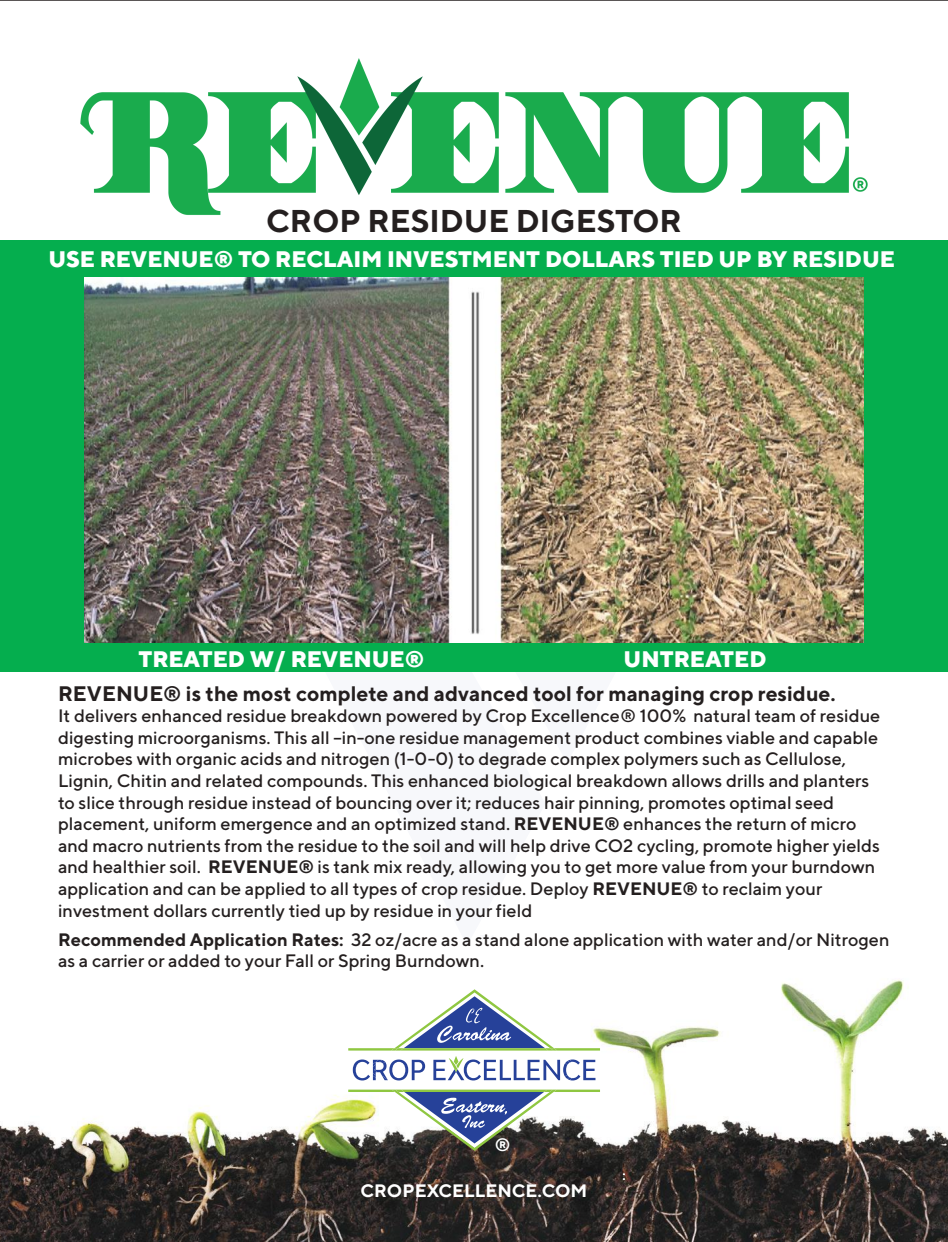
<style>
.page{position:relative;width:948px;height:1242px;background:#fff}
.page>*{position:absolute;margin:0;border:0;box-sizing:border-box;transform-origin:0 0}
.t1{font:700 31.5px "TT Norms";color:#241f1f}
.t2{font:800 22.5px "TT Norms";color:#fff}
.t3{font:700 21px "TT Norms";color:#241f1f}
.t4{font:500 18px/21.6px "TT Norms";color:#241f1f}
.t5{font:700 18px "TT Norms";color:#fff}
.s1{font-weight:700}
</style>
<div class="page">
<img style="left:0;top:980px;width:948px;height:262px">
<div style="left:348px;top:1049px;width:252px;height:41px;background:#fff"></div>
<svg style="left:348px;top:1090px;width:252px;height:61px"></svg>
<svg style="left:348px;top:989px;width:252px;height:92px"></svg>
<svg style="left:623px;top:1173px;width:2px;height:7px"></svg>
<img style="left:80px;top:58px;width:788px;height:157px">
<div style="left:0;top:240px;width:948px;height:432px;background:#05ae4e"></div>
<img style="left:85px;top:277px;width:778px;height:365px">
<h1 class="t1" style="left:266px;top:201px;width:417px">CROP RESIDUE DIGESTOR</h1>
<p class="t2" style="left:48px;top:245px;width:848px">USE REVENUE® TO RECLAIM INVESTMENT DOLLARS TIED UP BY RESIDUE</p>
<p class="t2" style="left:138px;top:645px;width:287px">TREATED W/ REVENUE®</p>
<p class="t2" style="left:623px;top:645px;width:144px">UNTREATED</p>
<p class="t3" style="left:58px;top:680px;width:779px">REVENUE® is the most complete and advanced tool for managing crop residue.</p>
<p class="t4" style="left:58px;top:705px;width:823px">It delivers enhanced residue breakdown powered by Crop Excellence® 100% natural team of residue digesting microorganisms. This all –in-one residue management product combines viable and capable microbes with organic acids and nitrogen (1-0-0) to degrade complex polymers such as Cellulose, Lignin, Chitin and related compounds. This enhanced biological breakdown allows drills and planters to slice through residue instead of bouncing over it; reduces hair pinning, promotes optimal seed placement, uniform emergence and an optimized stand. <span class="s1">REVENUE®</span> enhances the return of micro and macro nutrients from the residue to the soil and will help drive CO2 cycling, promote higher yields and healthier soil. <span class="s1">REVENUE®</span> is tank mix ready, allowing you to get more value from your burndown application and can be applied to all types of crop residue. Deploy <span class="s1">REVENUE®</span> to reclaim your investment dollars currently tied up by residue in your field</p>
<p class="t4" style="left:58px;top:928px;width:833px"><span class="s1">Recommended Application Rates:</span> 32 oz/acre as a stand alone application with water and/or Nitrogen as a carrier or added to your Fall or Spring Burndown.</p>
<p class="t5" style="left:495px;top:1133px;width:17px">®</p>
<p class="t5" style="left:360px;top:1180px;width:228px">CROPEXCELLENCE.COM</p>
</div>
